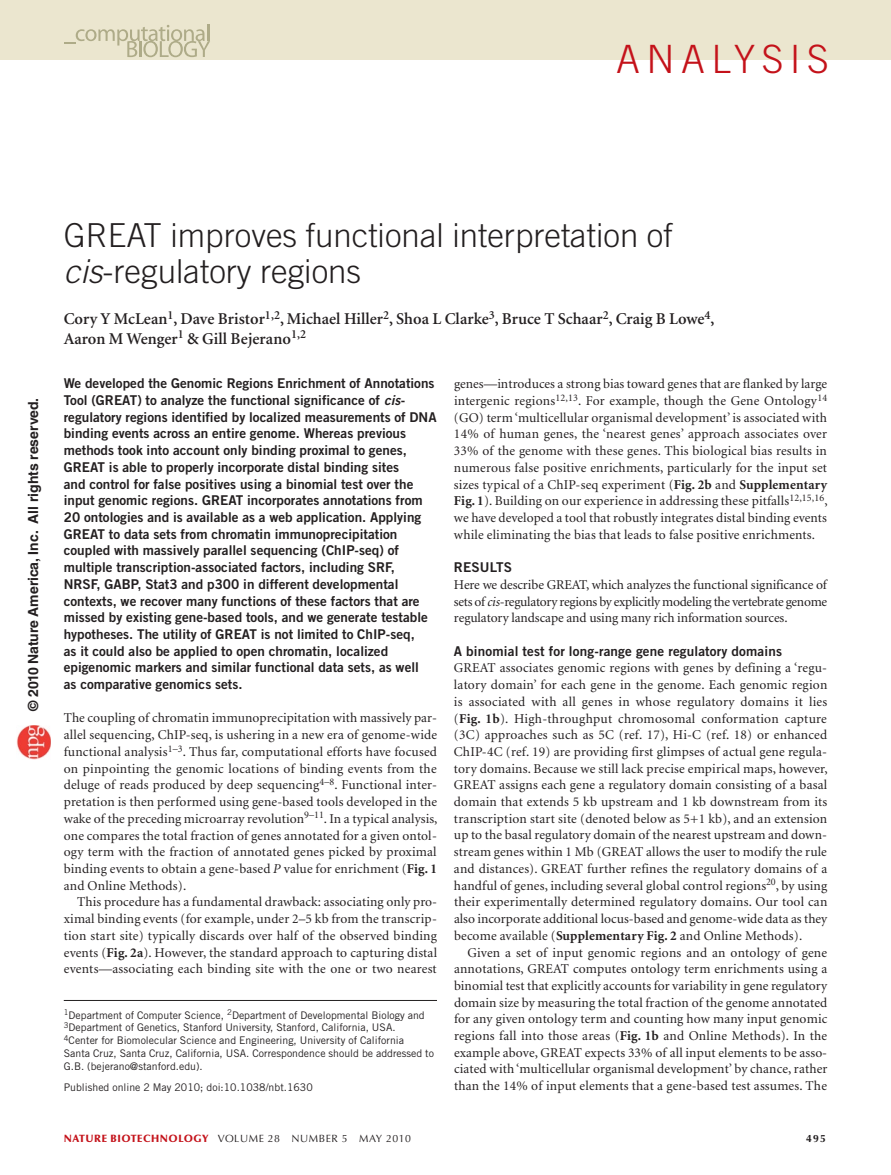
<style>
.page{position:relative;width:891px;height:1175px;background:#fff}
.page>*{position:absolute;margin:0;border:0;box-sizing:border-box;transform-origin:0 0}
.t1{font:300 39px "Trade Gothic";letter-spacing:.165em;color:#c4121a}
.t2{font:300 33px/36px "Trade Gothic";color:#231f20}
.t3{font:600 16.5px/19.5px "Minion";color:#231f20}
.t4{font:700 13.95px "Helvetica LT Std";color:#231f20}
.t5{font:13.5px/16.6px "Minion";letter-spacing:.01em;color:#231f20;text-align:justify}
.t6{font:13.5px/16.6px "Trade Gothic Bold Two";color:#231f20}
.t7{font:10.5px/12.8px "Trade Gothic";color:#231f20}
.t8{font:10.5px "Optima";letter-spacing:.05em;color:#231f20}
.t9{font:700 10.5px "Optima";color:#231f20}
.s1{font-style:italic}
.s2{font-weight:700}
.s3{font-weight:900;color:#c4121a}
</style>
<div class="page">
<div style="left:0;top:0;width:891px;height:60px;background:#ebe6cf"></div>
<svg style="left:64px;top:24px;width:146px;height:33px"></svg>
<hr style="left:64px;top:1000px;width:373px;height:1px;background:#231f20">
<img style="left:17px;top:725px;width:33px;height:34px">
<h1 class="t1" style="left:616px;top:36px;width:214px">ANALYSIS</h1>
<p class="t4" style="left:25px;top:711px;width:315px;rotate:-90deg">© 2010 Nature America, Inc. All rights reserved.</p>
<h2 class="t2" style="left:64px;top:217px;width:610px">GREAT improves functional interpretation of <span class="s1">cis</span>-regulatory regions</h2>
<p class="t3" style="left:64px;top:309px;width:652px">Cory Y McLean<sup>1</sup>, Dave Bristor<sup>1,2</sup>, Michael Hiller<sup>2</sup>, Shoa L Clarke<sup>3</sup>, Bruce T Schaar<sup>2</sup>, Craig B Lowe<sup>4</sup>,<br>Aaron M Wenger<sup>1</sup> &amp; Gill Bejerano<sup>1,2</sup></p>
<p class="t6" style="left:64px;top:375px;width:374px">We developed the Genomic Regions Enrichment of Annotations Tool (GREAT) to analyze the functional significance of <span class="s1">cis&shy;</span>regulatory regions identified by localized measurements of DNA binding events across an entire genome. Whereas previous methods took into account only binding proximal to genes, GREAT is able to properly incorporate distal binding sites<br>and control for false positives using a binomial test over the input genomic regions. GREAT incorporates annotations from 20 ontologies and is available as a web application. Applying GREAT to data sets from chromatin immunoprecipitation coupled with massively parallel sequencing (ChIP-seq) of multiple transcription-associated factors, including SRF,<br>NRSF, GABP, Stat3 and p300 in different developmental contexts, we recover many functions of these factors that are missed by existing gene-based tools, and we generate testable hypotheses. The utility of GREAT is not limited to ChIP-seq,<br>as it could also be applied to open chromatin, localized epigenomic markers and similar functional data sets, as well<br>as comparative genomics sets.</p>
<p class="t5" style="left:64px;top:710px;width:375px">The coupling of chromatin immunoprecipitation with massively par&shy;allel sequencing, ChIP-seq, is ushering in a new era of genome-wide functional analysis<sup>1–3</sup>. Thus far, computational efforts have focused on pinpointing the genomic locations of binding events from the deluge of reads produced by deep sequencing<sup>4–8</sup>. Functional inter&shy;pretation is then performed using gene-based tools developed in the wake of the preceding microarray revolution<sup>9–11</sup>. In a typical analysis, one compares the total fraction of genes annotated for a given ontol&shy;ogy term with the fraction of annotated genes picked by proximal binding events to obtain a gene-based <span class="s1">P</span> value for enrichment (<span class="s2">Fig. 1 </span>and Online Methods).</p>
<p class="t5" style="left:64px;top:894px;width:375px;text-indent:14px">This procedure has a fundamental drawback: associating only pro&shy;ximal binding events (for example, under 2–5 kb from the transcrip&shy;tion start site) typically discards over half of the observed binding events (<span class="s2">Fig. 2a</span>). However, the standard approach to capturing distal events—associating each binding site with the one or two nearest</p>
<p class="t7" style="left:64px;top:1008px;width:372px"><sup>1</sup>Department of Computer Science, <sup>2</sup>Department of Developmental Biology and <sup>3</sup>Department of Genetics, Stanford University, Stanford, California, USA.<br><sup>4</sup>Center for Biomolecular Science and Engineering, University of California<br>Santa Cruz, Santa Cruz, California, USA. Correspondence should be addressed to G.B. (bejerano@stanford.edu).</p>
<p class="t7" style="left:64px;top:1080px;width:251px">Published online 2 May 2010; doi:10.1038/nbt.1630</p>
<p class="t5" style="left:454px;top:376px;width:375px">genes—introduces a strong bias toward genes that are flanked by large intergenic regions<sup>12,13</sup>. For example, though the Gene Ontology<sup>14 </sup>(GO) term ‘multicellular organismal development’ is associated with 14% of human genes, the ‘nearest genes’ approach associates over 33% of the genome with these genes. This biological bias results in numerous false positive enrichments, particularly for the input set sizes typical of a ChIP-seq experiment (<span class="s2">Fig. 2b</span> and <span class="s2">Supplementary Fig. 1</span>). Building on our experience in addressing these pitfalls<sup>12,15,16</sup>, we have developed a tool that robustly integrates distal binding events while eliminating the bias that leads to false positive enrichments.</p>
<p class="t6" style="left:454px;top:558px;width:60px">RESULTS</p>
<p class="t5" style="left:454px;top:577px;width:375px">Here we describe GREAT, which analyzes the functional significance of sets of <span class="s1">cis</span>-regulatory regions by explicitly modeling the vertebrate genome regulatory landscape and using many rich information sources.</p>
<p class="t6" style="left:454px;top:642px;width:330px">A binomial test for long-range gene regulatory domains</p>
<p class="t5" style="left:454px;top:660px;width:375px">GREAT associates genomic regions with genes by defining a ‘regu&shy;latory domain’ for each gene in the genome. Each genomic region is associated with all genes in whose regulatory domains it lies (<span class="s2">Fig. 1b</span>). High-throughput chromosomal conformation capture (3C) approaches such as 5C (ref. 17), Hi-C (ref. 18) or enhanced ChIP-4C (ref. 19) are providing first glimpses of actual gene regula&shy;tory domains. Because we still lack precise empirical maps, however, GREAT assigns each gene a regulatory domain consisting of a basal domain that extends 5 kb upstream and 1 kb downstream from its transcription start site (denoted below as 5+1 kb), and an extension up to the basal regulatory domain of the nearest upstream and down&shy;stream genes within 1 Mb (GREAT allows the user to modify the rule and distances). GREAT further refines the regulatory domains of a handful of genes, including several global control regions<sup>20</sup>, by using their experimentally determined regulatory domains. Our tool can also incorporate additional locus-based and genome-wide data as they become available (<span class="s2">Supplementary Fig. 2</span> and Online Methods).</p>
<p class="t5" style="left:454px;top:944px;width:375px;text-indent:14px">Given a set of input genomic regions and an ontology of gene annotations, GREAT computes ontology term enrichments using a binomial test that explicitly accounts for variability in gene regulatory domain size by measuring the total fraction of the genome annotated for any given ontology term and counting how many input genomic regions fall into those areas (<span class="s2">Fig. 1b</span> and Online Methods). In the example above, GREAT expects 33% of all input elements to be asso&shy;ciated with ‘multicellular organismal development’ by chance, rather than the 14% of input elements that a gene-based test assumes. The</p>
<p class="t8" style="left:64px;top:1132px;width:349px"><span class="s3">NATURE BIOTECHNOLOGY</span> VOLUME 28 NUMBER 5 MAY 2010</p>
<p class="t9" style="left:806px;top:1132px;width:21px">495</p>
</div>
